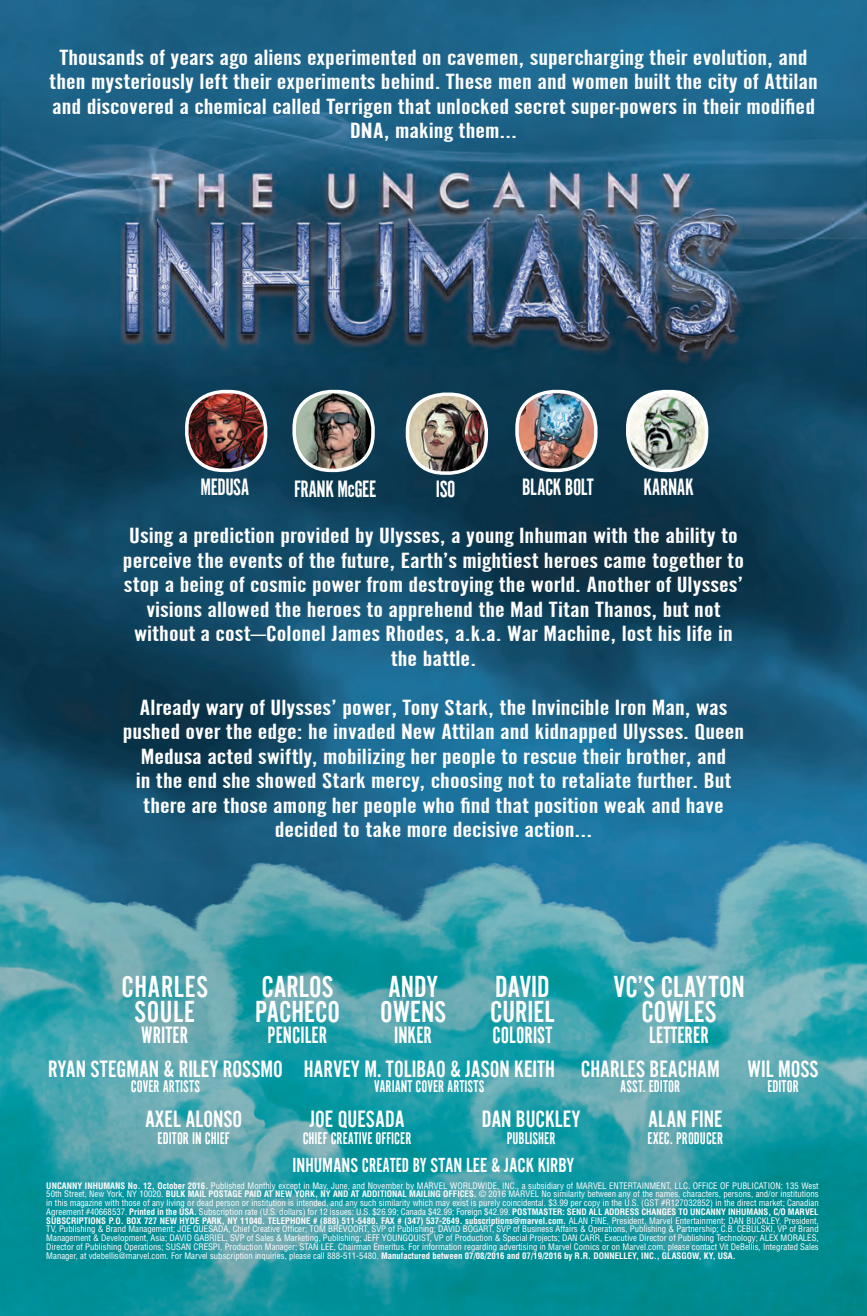
<style>
.page{position:relative;width:867px;height:1316px;background:#fff}
.page>*{position:absolute;margin:0;border:0;box-sizing:border-box;transform-origin:0 0}
.t1{font:31.5px/24.5px "Alternate Gothic Com No 2";color:#fff}
.t2{font:31.5px/24.5px "Alternate Gothic Com No 2";letter-spacing:.02em;color:#fff;text-align:center}
.t3{font:24.5px "Alternate Gothic Com No 2";color:#fff}
.t4{font:24.5px "Alternate Gothic Com No 1";color:#fff}
.t5{font:24.5px "Alternate Gothic Com No 1";letter-spacing:-.02em;color:#fff}
.t6{font:22.75px/24.5px "Alternate Gothic Com No 1";color:#fff;text-align:center;scale:1.38 1}
.t7{font:21px "Alternate Gothic Com No 2";color:#fff}
.t8{font:17.5px "Alternate Gothic Com No 1";color:#fff}
.t9{font:condensed 8.75px/8.8px "Helvetica";color:#fff;text-align:justify}
.s1{font-family:"Eurostile"}
.s2{font-family:"Alternate Gothic Com No 1"}
.s3{font-weight:700}
</style>
<div class="page">
<img style="left:0;top:0;width:866px;height:1315px">
<img style="left:517px;top:391px;width:78px;height:79px">
<div style="left:515px;top:390px;width:82px;height:82px;border:4px solid #fff;border-radius:37px"></div>
<img style="left:627px;top:391px;width:79px;height:79px">
<div style="left:625px;top:390px;width:83px;height:82px;border:4px solid #fff;border-radius:37px"></div>
<img style="left:407px;top:394px;width:79px;height:79px">
<div style="left:405px;top:392px;width:83px;height:82px;border:4px solid #fff;border-radius:37px"></div>
<img style="left:187px;top:391px;width:78px;height:79px">
<div style="left:185px;top:390px;width:82px;height:82px;border:4px solid #fff;border-radius:37px"></div>
<img style="left:294px;top:391px;width:79px;height:79px">
<div style="left:292px;top:390px;width:82px;height:82px;border:4px solid #fff;border-radius:37px"></div>
<img style="left:0;top:102px;width:866px;height:263px">
<p class="t6" style="left:49px;top:45px;width:558px">Thousands of years ago aliens experimented on cavemen, supercharging their evolution, and then mysteriously left their experiments behind. These men and women built the city of Attilan and discovered a chemical called Terrigen that unlocked secret super-powers in their modified DNA, making them…</p>
<h2 class="t4" style="left:200px;top:474px;width:50px">MEDUSA</h2>
<h2 class="t5" style="left:294px;top:476px;width:84px">FRANK McGEE</h2>
<h2 class="t4" style="left:436px;top:476px;width:21px">ISO</h2>
<h2 class="t5" style="left:522px;top:474px;width:73px">BLACK BOLT</h2>
<h2 class="t4" style="left:643px;top:474px;width:52px">KARNAK</h2>
<p class="t6" style="left:123px;top:523px;width:451px">Using a prediction provided by Ulysses, a young Inhuman with the ability to perceive the events of the future, Earth’s mightiest heroes came together to stop a being of cosmic power from destroying the world. Another of Ulysses’ visions allowed the heroes to apprehend the Mad Titan Thanos, but not without a cost<span class="s1">—</span>Colonel James Rhodes, a.k.a. War Machine, lost his life in the battle.</p>
<p class="t6" style="left:123px;top:694px;width:451px">Already wary of Ulysses’ power, Tony Stark, the Invincible Iron Man, was pushed over the edge: he invaded New Attilan and kidnapped Ulysses. Queen Medusa acted swiftly, mobilizing her people to rescue their brother, and<br>in the end she showed Stark mercy, choosing not to retaliate further. But there are those among her people who find that position weak and have decided to take more decisive action...</p>
<h1 class="t2" style="left:121px;top:974px;width:88px">CHARLES<br>SOULE</h1>
<h2 class="t4" style="left:141px;top:1022px;width:48px">WRITER</h2>
<h1 class="t1" style="left:255px;top:974px;width:86px">CARLOS<br>PACHECO</h1>
<h2 class="t4" style="left:267px;top:1022px;width:61px">PENCILER</h2>
<h1 class="t1" style="left:380px;top:974px;width:67px">ANDY<br>OWENS</h1>
<h2 class="t4" style="left:394px;top:1022px;width:39px">INKER</h2>
<h1 class="t1" style="left:490px;top:974px;width:66px">DAVID<br>CURIEL</h1>
<h2 class="t4" style="left:492px;top:1022px;width:62px">COLORIST</h2>
<h2 class="t3" style="left:48px;top:1055px;width:236px">RYAN STEGMAN &amp; RILEY ROSSMO</h2>
<h3 class="t8" style="left:131px;top:1077px;width:71px">COVER ARTISTS</h3>
<h2 class="t3" style="left:304px;top:1055px;width:253px">HARVEY M. TOLIBAO &amp; JASON KEITH</h2>
<h3 class="t8" style="left:374px;top:1077px;width:112px">VARIANT COVER ARTISTS</h3>
<h1 class="t1" style="left:613px;top:974px;width:133px;text-align:center">VC’S CLAYTON<br>COWLES</h1>
<h2 class="t4" style="left:649px;top:1022px;width:61px">LETTERER</h2>
<h2 class="t3" style="left:580px;top:1055px;width:140px">CHARLES BEACHAM</h2>
<h3 class="t8" style="left:620px;top:1077px;width:61px">ASST. EDITOR</h3>
<h2 class="t3" style="left:747px;top:1055px;width:72px">WIL MOSS</h2>
<h3 class="t8" style="left:767px;top:1077px;width:33px">EDITOR</h3>
<h2 class="t3" style="left:145px;top:1105px;width:99px">AXEL ALONSO</h2>
<h3 class="t8" style="left:157px;top:1129px;width:74px">EDITOR IN CHIEF</h3>
<h2 class="t3" style="left:309px;top:1105px;width:97px">JOE QUESADA</h2>
<h3 class="t8" style="left:302px;top:1129px;width:110px">CHIEF CREATIVE OFFICER</h3>
<h3 class="t7" style="left:292px;top:1154px;width:283px">INHUMANS <span class="s2">CREATED BY</span> STAN LEE &amp; JACK KIRBY</h3>
<h2 class="t3" style="left:481px;top:1105px;width:100px">DAN BUCKLEY</h2>
<h3 class="t8" style="left:506px;top:1129px;width:50px">PUBLISHER</h3>
<h2 class="t3" style="left:648px;top:1105px;width:76px">ALAN FINE</h2>
<h3 class="t8" style="left:647px;top:1129px;width:77px">EXEC. PRODUCER</h3>
<p class="t9" style="left:46px;top:1180px;width:773px"><span class="s3">UNCANNY INHUMANS No. 12, October 2016.</span> Published Monthly except in May, June, and November by MARVEL WORLDWIDE, INC., a subsidiary of MARVEL ENTERTAINMENT, LLC. OFFICE OF PUBLICATION: 135 West 50th Street, New York, NY 10020. <span class="s3">BULK MAIL POSTAGE PAID AT NEW YORK, NY AND AT ADDITIONAL MAILING OFFICES.</span> © 2016 MARVEL No similarity between any of the names, characters, persons, and/or institutions in this magazine with those of any living or dead person or institution is intended, and any such similarity which may exist is purely coincidental. $3.99 per copy in the U.S. (GST #R127032852) in the direct market; Canadian Agreement #40668537. <span class="s3">Printed in the USA.</span> Subscription rate (U.S. dollars) for 12 issues: U.S. $26.99; Canada $42.99; Foreign $42.99. <span class="s3">POSTMASTER: SEND ALL ADDRESS CHANGES TO UNCANNY INHUMANS, C/O MARVEL SUBSCRIPTIONS P.O. BOX 727 NEW HYDE PARK, NY 11040. TELEPHONE # (888) 511-5480. FAX # (347) 537-2649. subscriptions@marvel.com.</span> ALAN FINE, President, Marvel Entertainment; DAN BUCKLEY, President, TV, Publishing &amp; Brand Management; JOE QUESADA, Chief Creative Officer; TOM BREVOORT, SVP of Publishing; DAVID BOGART, SVP of Business Affairs &amp; Operations, Publishing &amp; Partnership; C.B. CEBULSKI, VP of Brand Management &amp; Development, Asia; DAVID GABRIEL, SVP of Sales &amp; Marketing, Publishing; JEFF YOUNGQUIST, VP of Production &amp; Special Projects; DAN CARR, Executive Director of Publishing Technology; ALEX MORALES, Director of Publishing Operations; SUSAN CRESPI, Production Manager; STAN LEE, Chairman Emeritus. For information regarding advertising in Marvel Comics or on Marvel.com, please contact Vit DeBellis, Integrated Sales Manager, at vdebellis@marvel.com. For Marvel subscription inquiries, please call 888-511-5480. <span class="s3">Manufactured between 07/08/2016 and 07/19/2016 by R.R. DONNELLEY, INC., GLASGOW, KY, USA.</span></p>
</div>
